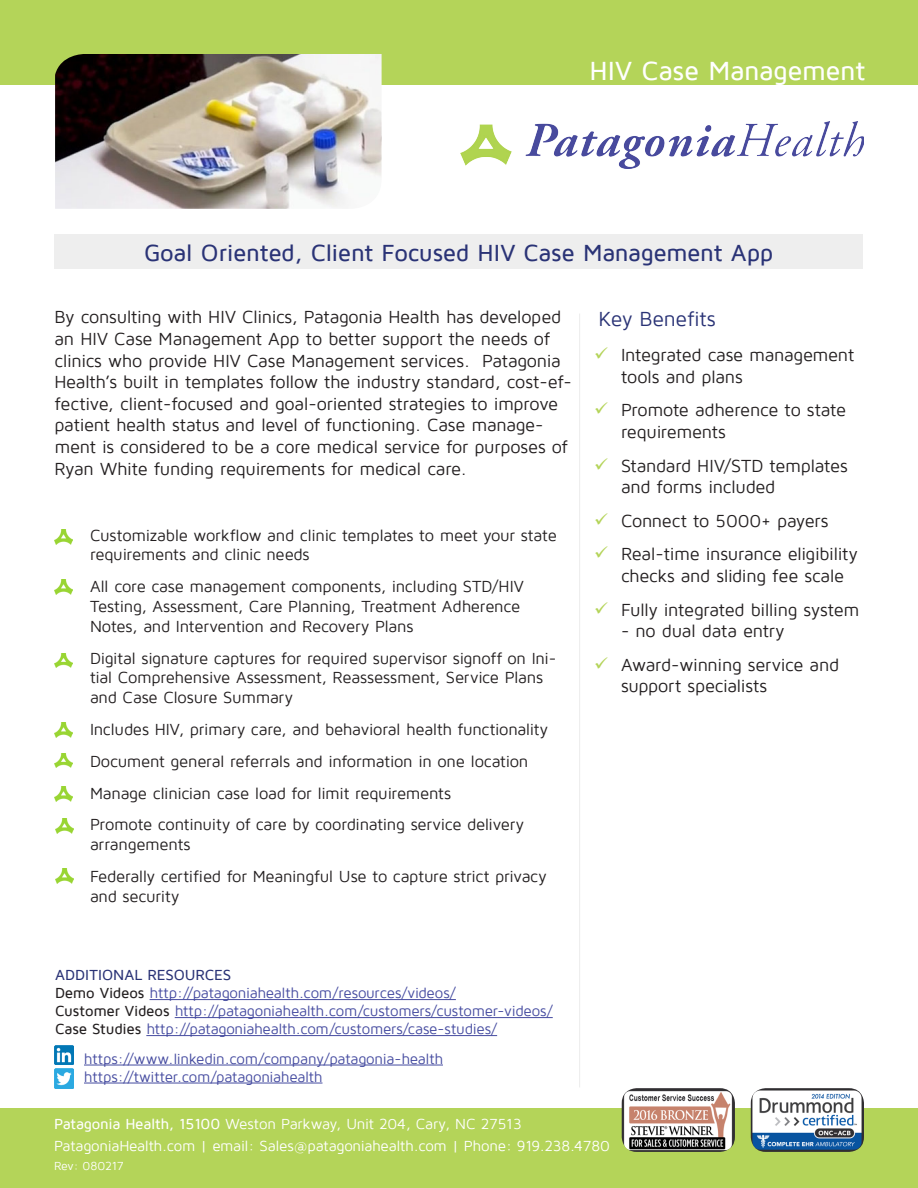
<style>
.page{position:relative;width:918px;height:1188px;background:#fff}
.page>*{position:absolute;margin:0;border:0;box-sizing:border-box;transform-origin:0 0}
.t1{font:500 27px "Maven Pro";letter-spacing:-.01em;color:#fff}
.t2{font:500 24px "Maven Pro";letter-spacing:-.015em;color:#2a3376}
.t3{font:21px "Maven Pro";letter-spacing:-.015em;color:#2a3376}
.t4{font:18px/21.6px "Maven Pro";letter-spacing:-.015em;color:#231f20}
.t5{font:16.5px/19.8px "Maven Pro";letter-spacing:-.015em;color:#231f20}
.t6{font:15px "Maven Pro";letter-spacing:-.015em;color:#454ba0}
.t7{font:15px "Maven Pro";letter-spacing:-.015em;color:#fff}
.t8{font:500 15px "Maven Pro";color:#2a3376}
.t9{font:12px "Maven Pro";letter-spacing:-.02em;color:#fff}
.s1{font-weight:500;color:#231f20}
.s2{font-weight:500}
</style>
<div class="page">
<div style="left:0;top:0;width:918px;height:85px;background:#b4d459"></div>
<img style="left:461px;top:122px;width:403px;height:47px">
<img style="left:55px;top:54px;width:327px;height:155px">
<div style="left:54px;top:234px;width:809px;height:34px;background:#eee"></div>
<div style="left:0;top:1109px;width:918px;height:79px;background:#b4d459"></div>
<hr style="left:579px;top:314px;width:1px;height:774px;background:#eee">
<hr style="left:150px;top:999px;width:306px;height:1px;background:#454ba0">
<hr style="left:175px;top:1017px;width:378px;height:1px;background:#454ba0">
<hr style="left:146px;top:1035px;width:351px;height:1px;background:#454ba0">
<hr style="left:84px;top:1065px;width:359px;height:1px;background:#454ba0">
<hr style="left:84px;top:1083px;width:238px;height:1px;background:#454ba0">
<img style="left:54px;top:1045px;width:20px;height:20px">
<img style="left:54px;top:1069px;width:20px;height:19px">
<img style="left:751px;top:1088px;width:113px;height:64px">
<img style="left:622px;top:1088px;width:113px;height:64px">
<img style="left:54px;top:529px;width:19px;height:15px">
<img style="left:54px;top:580px;width:19px;height:15px">
<img style="left:54px;top:653px;width:19px;height:15px">
<img style="left:54px;top:723px;width:19px;height:15px">
<img style="left:54px;top:753px;width:19px;height:15px">
<img style="left:54px;top:787px;width:19px;height:14px">
<img style="left:55px;top:818px;width:19px;height:15px">
<img style="left:55px;top:869px;width:19px;height:15px">
<p class="t1" style="left:590px;top:57px;width:277px">HIV Case Management</p>
<p class="t2" style="left:144px;top:240px;width:631px">Goal Oriented, Client Focused HIV Case Management App</p>
<p class="t4" style="left:54px;top:307px;width:519px">By consulting with HIV Clinics, Patagonia Health has developed an HIV Case Management App to better support the needs of clinics who provide HIV Case Management services. Patagonia Health’s built in templates follow the industry standard, cost-ef&shy;fective, client-focused and goal-oriented strategies to improve patient health status and level of functioning. Case manage&shy;ment is considered to be a core medical service for purposes of Ryan White funding requirements for medical care.</p>
<p class="t5" style="left:90px;top:525px;width:468px">Customizable workflow and clinic templates to meet your state requirements and clinic needs</p>
<p class="t5" style="left:90px;top:577px;width:435px">All core case management components, including STD/HIV<br>Testing, Assessment, Care Planning, Treatment Adherence<br>Notes, and Intervention and Recovery Plans</p>
<p class="t5" style="left:90px;top:648px;width:468px">Digital signature captures for required supervisor signoff on Ini&shy;tial Comprehensive Assessment, Reassessment, Service Plans and Case Closure Summary</p>
<p class="t5" style="left:90px;top:720px;width:460px">Includes HIV, primary care, and behavioral health functionality</p>
<p class="t5" style="left:90px;top:752px;width:440px">Document general referrals and information in one location</p>
<p class="t5" style="left:90px;top:783px;width:363px">Manage clinician case load for limit requirements</p>
<p class="t5" style="left:90px;top:815px;width:436px">Promote continuity of care by coordinating service delivery arrangements</p>
<p class="t5" style="left:90px;top:867px;width:458px">Federally certified for Meaningful Use to capture strict privacy and security</p>
<p class="t8" style="left:55px;top:967px;width:178px">ADDITIONAL RESOURCES</p>
<p class="t6" style="left:55px;top:986px;width:402px"><span class="s1">Demo Videos</span> http://patagoniahealth.com/resources/videos/</p>
<p class="t6" style="left:55px;top:1004px;width:499px"><span class="s1">Customer Videos</span> http://patagoniahealth.com/customers/customer-videos/</p>
<p class="t6" style="left:55px;top:1022px;width:444px"><span class="s1">Case Studies</span> http://patagoniahealth.com/customers/case-studies/</p>
<p class="t6" style="left:84px;top:1051px;width:360px">https://www.linkedin.com/company/patagonia-health</p>
<p class="t6" style="left:84px;top:1069px;width:240px">https://twitter.com/patagoniahealth</p>
<p class="t3" style="left:598px;top:308px;width:119px">Key Benefits</p>
<p class="t4" style="left:621px;top:345px;width:235px">Integrated case management tools and plans</p>
<p class="t4" style="left:621px;top:400px;width:227px">Promote adherence to state requirements</p>
<p class="t4" style="left:621px;top:455px;width:228px">Standard HIV/STD templates and forms included</p>
<p class="t4" style="left:621px;top:510px;width:209px">Connect to 5000+ payers</p>
<p class="t4" style="left:621px;top:544px;width:238px">Real-time insurance eligibility checks and sliding fee scale</p>
<p class="t4" style="left:621px;top:599px;width:240px">Fully integrated billing system</p>
<p class="t4" style="left:621px;top:621px;width:165px">- no dual data entry</p>
<p class="t4" style="left:621px;top:654px;width:220px">Award-winning service and support specialists</p>
<p class="t7" style="left:54px;top:1116px;width:469px"><span class="s2">Patagonia Health, 15100</span> Weston Parkway, Unit 204, Cary, NC 27513</p>
<p class="t7" style="left:54px;top:1138px;width:557px">PatagoniaHealth.com | email: Sales@patagoniahealth.com | Phone: 919.238.4780</p>
<p class="t9" style="left:54px;top:1160px;width:71px">Rev: 080217</p>
</div>
